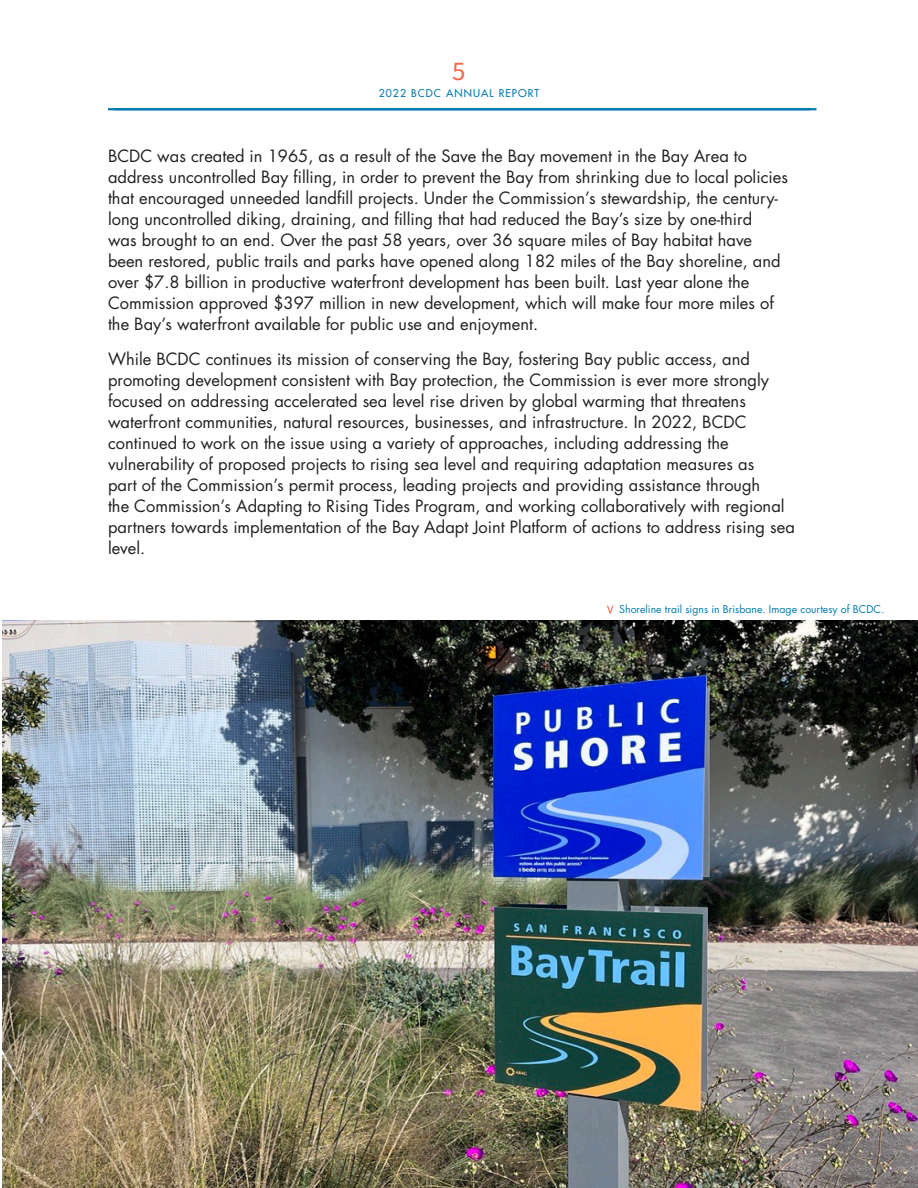
<style>
.page{position:relative;width:918px;height:1188px;background:#fff}
.page>*{position:absolute;margin:0;border:0;box-sizing:border-box;transform-origin:0 0}
.t1{font:27px "Source Sans Pro";color:#f2684a}
.body_1{font:16.5px/21px "Futura Std";color:#231f20}
.photo_credit{font:10.5px "Futura Std";color:#007ab3}
.t2{font:500 10.5px "Futura Std";letter-spacing:.1em;color:#007ab3}
</style>
<div class="page">
<hr style="left:108px;top:108px;width:702px;height:2px;background:#007ab3">
<hr style="left:114px;top:108px;width:702px;height:2px;background:#007ab3">
<svg style="left:607px;top:606px;width:6px;height:8px"></svg>
<img style="left:2px;top:620px;width:916px;height:568px">
<h1 class="t1" style="left:452px;top:55px;width:15px">5</h1>
<p class="t2" style="left:379px;top:86px;width:162px">2022 BCDC ANNUAL REPORT</p>
<p class="body_1" style="left:108px;top:146px;width:682px">BCDC was created in 1965, as a result of the Save the Bay movement in the Bay Area to address uncontrolled Bay filling, in order to prevent the Bay from shrinking due to local policies that encouraged unneeded landfill projects. Under the Commission’s stewardship, the century&shy;long uncontrolled diking, draining, and filling that had reduced the Bay’s size by one-third<br>was brought to an end. Over the past 58 years, over 36 square miles of Bay habitat have been restored, public trails and parks have opened along 182 miles of the Bay shoreline, and over $7.8 billion in productive waterfront development has been built. Last year alone the Commission approved $397 million in new development, which will make four more miles of the Bay’s waterfront available for public use and enjoyment.</p>
<p class="body_1" style="left:108px;top:348px;width:688px">While BCDC continues its mission of conserving the Bay, fostering Bay public access, and promoting development consistent with Bay protection, the Commission is ever more strongly focused on addressing accelerated sea level rise driven by global warming that threatens waterfront communities, natural resources, businesses, and infrastructure. In 2022, BCDC continued to work on the issue using a variety of approaches, including addressing the vulnerability of proposed projects to rising sea level and requiring adaptation measures as<br>part of the Commission’s permit process, leading projects and providing assistance through<br>the Commission’s Adapting to Rising Tides Program, and working collaboratively with regional partners towards implementation of the Bay Adapt Joint Platform of actions to address rising sea level.</p>
<p class="photo_credit" style="left:619px;top:603px;width:267px">Shoreline trail signs in Brisbane. Image courtesy of BCDC.</p>
</div>
